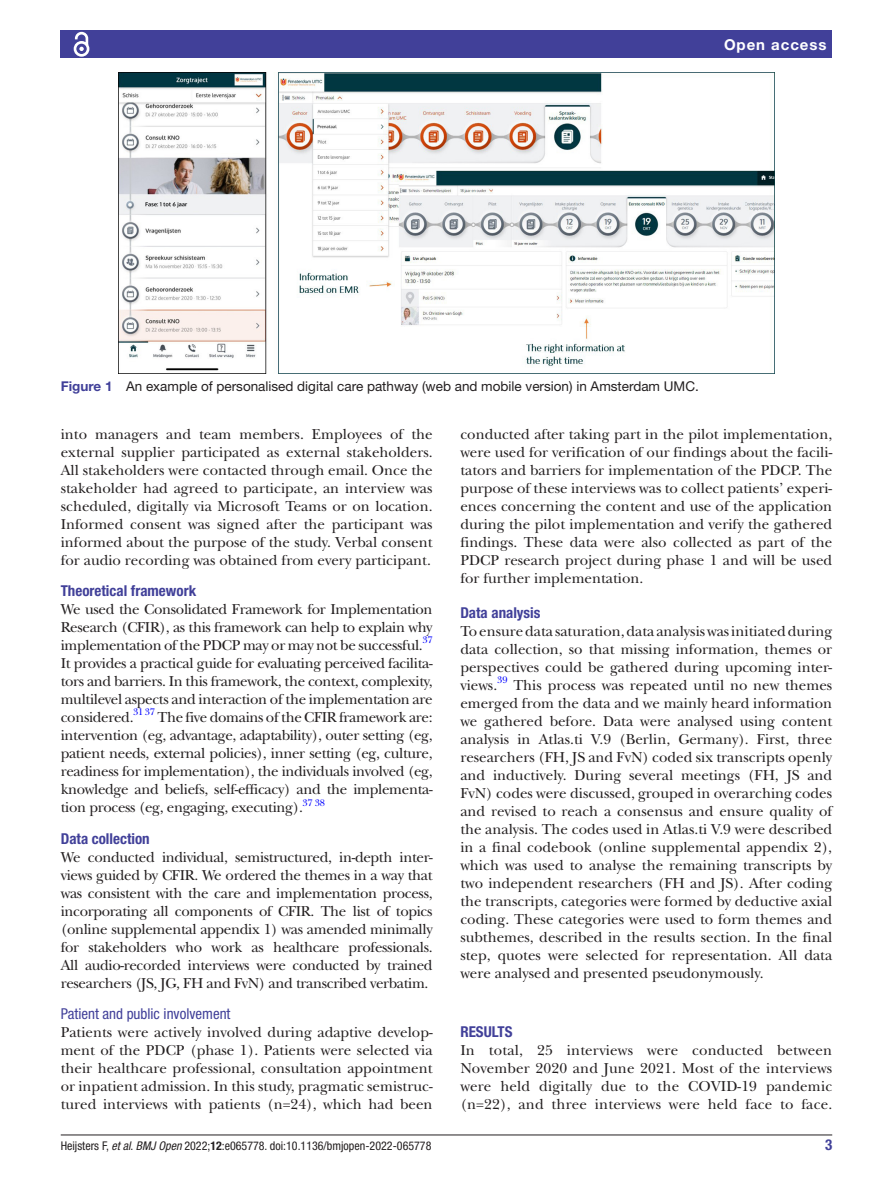
<style>
.page{position:relative;width:893px;height:1191px;background:#fff}
.page>*{position:absolute;margin:0;border:0;box-sizing:border-box;transform-origin:0 0}
.t1{font:15px/18px "New Baskerville";color:#231f20;text-align:justify}
.t2{font:700 condensed 15px "Helvetica Neue LT Std";color:#414099}
.t3{font:condensed 15px "Helvetica Neue LT Std";color:#414099}
.t4{font:700 15px "Helvetica Neue LT Std";letter-spacing:.065em;color:#fff}
.t5{font:13.5px "Helvetica Neue LT Std";color:#231f20}
.t6{font:condensed 12px "Helvetica Neue LT Std";color:#231f20}
.t7{font:9.9px "New Baskerville";letter-spacing:-.02em;color:#00f}
.s1{font-weight:700;color:#414099}
.s2{font-style:italic}
.s3{font-weight:700}
</style>
<div class="page">
<hr style="left:61px;top:1134px;width:771px;height:1px;background:#231f20">
<div style="left:61px;top:31px;width:771px;height:27px;background:#414099"></div>
<svg style="left:73px;top:31px;width:17px;height:26px"></svg>
<img style="left:118px;top:73px;width:656px;height:300px">
<p class="t4" style="left:724px;top:35px;width:104px">Open access</p>
<p class="t5" style="left:61px;top:378px;width:640px"><span class="s1">Figure 1</span> An example of personalised digital care pathway (web and mobile version) in Amsterdam UMC.</p>
<p class="t1" style="left:61px;top:425px;width:373px">into managers and team members. Employees of the external supplier participated as external stakeholders.<br>All stakeholders were contacted through email. Once the stakeholder had agreed to participate, an interview was scheduled, digitally via Microsoft Teams or on location.<br>Informed consent was signed after the participant was informed about the purpose of the study. Verbal consent for audio recording was obtained from every participant.</p>
<p class="t2" style="left:61px;top:582px;width:137px">Theoretical framework</p>
<p class="t1" style="left:61px;top:600px;width:373px">We used the Consolidated Framework for Implementation Research (CFIR), as this framework can help to explain why implementation of the PDCP may or may not be successful.</p>
<p class="t7" style="left:422px;top:634px;width:12px">37</p>
<p class="t1" style="left:61px;top:654px;width:373px">It provides a practical guide for evaluating perceived facilita&shy;tors and barriers. In this framework, the context, complexity, multilevel aspects and interaction of the implementation are considered.</p>
<p class="t7" style="left:133px;top:706px;width:23px">31 37</p>
<p class="t1" style="left:61px;top:708px;width:373px;text-indent:97px">The five domains of the CFIR framework are: intervention (eg, advantage, adaptability), outer setting (eg, patient needs, external policies), inner setting (eg, culture, readiness for implementation), the individuals involved (eg, knowledge and beliefs, self-efficacy) and the implementa&shy;tion process (eg, engaging, executing).</p>
<p class="t7" style="left:303px;top:796px;width:24px">37 38</p>
<p class="t2" style="left:61px;top:829px;width:91px">Data collection</p>
<p class="t1" style="left:61px;top:848px;width:373px">We conducted individual, semistructured, in-depth inter&shy;views guided by CFIR. We ordered the themes in a way that was consistent with the care and implementation process, incorporating all components of CFIR. The list of topics (online supplemental appendix 1) was amended minimally for stakeholders who work as healthcare professionals.<br>All audio-recorded interviews were conducted by trained researchers (JS, JG, FH and FvN) and transcribed verbatim.</p>
<p class="t3" style="left:61px;top:1005px;width:171px">Patient and public involvement</p>
<p class="t1" style="left:61px;top:1023px;width:373px">Patients were actively involved during adaptive develop&shy;ment of the PDCP (phase 1). Patients were selected via their healthcare professional, consultation appointment or inpatient admission. In this study, pragmatic semistruc&shy;tured interviews with patients (n=24), which had been</p>
<p class="t1" style="left:460px;top:425px;width:373px">conducted after taking part in the pilot implementation, were used for verification of our findings about the facili&shy;tators and barriers for implementation of the PDCP. The purpose of these interviews was to collect patients’ experi&shy;ences concerning the content and use of the application during the pilot implementation and verify the gathered findings. These data were also collected as part of the PDCP research project during phase 1 and will be used for further implementation.</p>
<p class="t2" style="left:460px;top:603px;width:82px">Data analysis</p>
<p class="t1" style="left:460px;top:622px;width:373px">To ensure data saturation, data analysis was initiated during data collection, so that missing information, themes or perspectives could be gathered during upcoming inter&shy;views.<sup>39</sup> This process was repeated until no new themes emerged from the data and we mainly heard information we gathered before. Data were analysed using content analysis in Atlas.ti V.9 (Berlin, Germany). First, three researchers (FH, JS and FvN) coded six transcripts openly and inductively. During several meetings (FH, JS and FvN) codes were discussed, grouped in overarching codes and revised to reach a consensus and ensure quality of the analysis. The codes used in Atlas.ti V.9 were described in a final codebook (online supplemental appendix 2), which was used to analyse the remaining transcripts by two independent researchers (FH and JS). After coding the transcripts, categories were formed by deductive axial coding. These categories were used to form themes and subthemes, described in the results section. In the final step, quotes were selected for representation. All data were analysed and presented pseudonymously.</p>
<p class="t2" style="left:460px;top:1023px;width:54px">RESULTS</p>
<p class="t1" style="left:460px;top:1041px;width:373px">In total, 25 interviews were conducted between November 2020 and June 2021. Most of the interviews were held digitally due to the COVID-19 pandemic (n=22), and three interviews were held face to face.</p>
<p class="t6" style="left:61px;top:1138px;width:372px">Heijsters F, <span class="s2">et al</span>. <span class="s2">BMJ Open</span> 2022;<span class="s3">12</span>:e065778. doi:10.1136/bmjopen-2022-065778</p>
<p class="t2" style="left:825px;top:1135px;width:9px">3</p>
</div>
